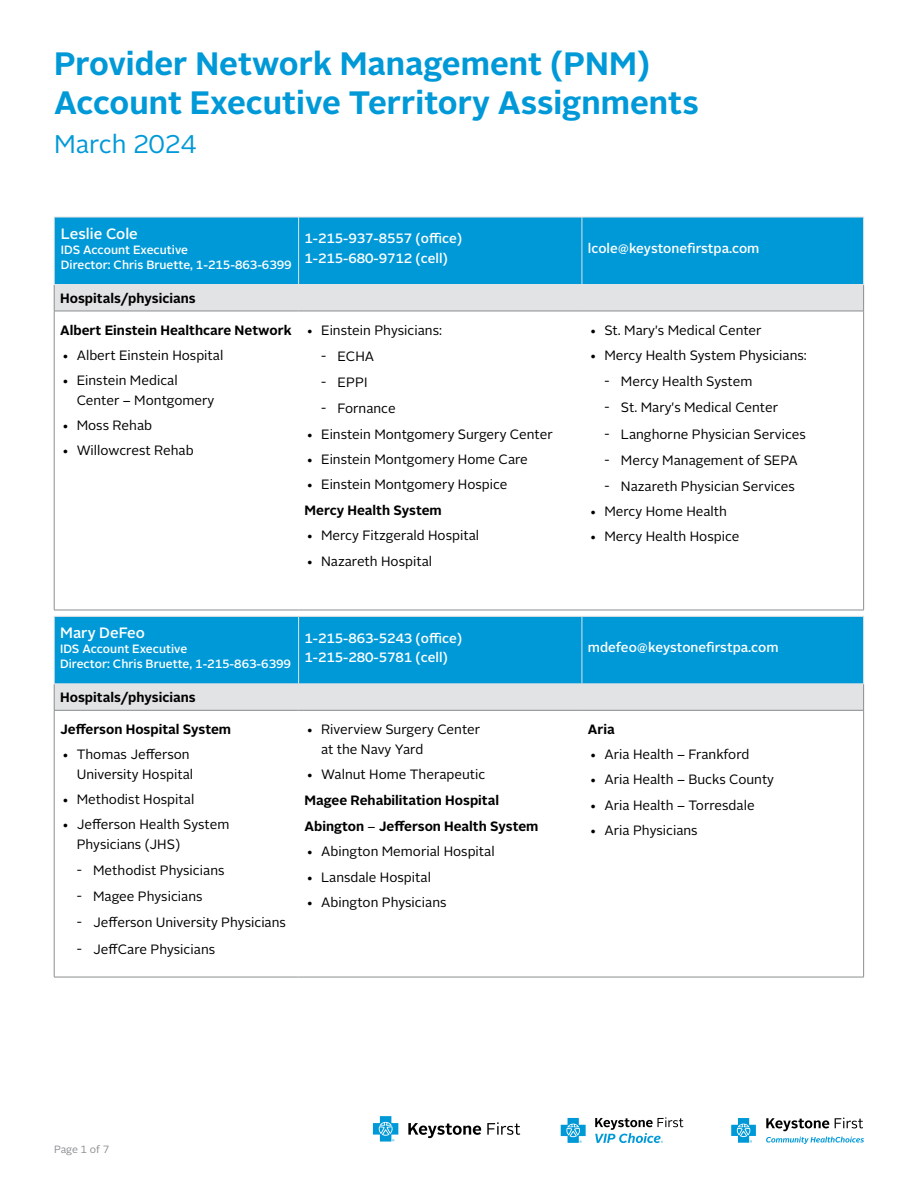
<style>
.page{position:relative;width:918px;height:1188px;background:#fff}
.page>*{position:absolute;margin:0;border:0;box-sizing:border-box;transform-origin:0 0}
.t1{font:700 32.4px/39.2px "Alright Sans";color:#0099d8}
.t2{font:25.5px "Alright Sans";color:#0099d8}
.t3{font:500 15px "Alright Sans";color:#fff}
.t4{font:13.5px/19.5px "Alright Sans";color:#000}
.copy{font:700 13.5px "Alright Sans";color:#000}
.copy-2{font:500 13.5px/19.5px "Alright Sans";color:#fff}
.t5{font:500 12px "Alright Sans";color:#fff}
.t6{font:10.5px "Alright Sans";letter-spacing:-.01em;color:#8b8e90}
.s1{font-weight:400}
</style>
<div class="page">
<div style="left:55px;top:218px;width:808px;height:66px;background:#0099d8"></div>
<div style="left:54px;top:285px;width:810px;height:26px;background:#e2e3e4"></div>
<hr style="left:54px;top:311px;width:245px;height:1px;background:#8b8e90">
<hr style="left:299px;top:311px;width:283px;height:1px;background:#8b8e90">
<hr style="left:582px;top:311px;width:282px;height:1px;background:#8b8e90">
<svg style="left:863px;top:285px;width:1px;height:26px"></svg>
<svg style="left:54px;top:285px;width:1px;height:26px"></svg>
<hr style="left:54px;top:311px;width:1px;height:299px;background:#8b8e90">
<hr style="left:863px;top:311px;width:1px;height:299px;background:#8b8e90">
<hr style="left:54px;top:610px;width:245px;height:1px;background:#8b8e90">
<hr style="left:299px;top:610px;width:283px;height:1px;background:#8b8e90">
<hr style="left:582px;top:610px;width:282px;height:1px;background:#8b8e90">
<hr style="left:54px;top:217px;width:245px;height:1px;background:#e2e3e4">
<hr style="left:54px;top:217px;width:1px;height:67px;background:#e2e3e4">
<hr style="left:299px;top:217px;width:283px;height:1px;background:#e2e3e4">
<hr style="left:298px;top:217px;width:1px;height:67px;background:#e2e3e4">
<hr style="left:582px;top:217px;width:282px;height:1px;background:#e2e3e4">
<hr style="left:582px;top:217px;width:1px;height:67px;background:#e2e3e4">
<hr style="left:863px;top:217px;width:1px;height:67px;background:#e2e3e4">
<hr style="left:54px;top:284px;width:245px;height:1px;background:#e2e3e4">
<hr style="left:299px;top:284px;width:283px;height:1px;background:#e2e3e4">
<hr style="left:582px;top:284px;width:282px;height:1px;background:#e2e3e4">
<div style="left:55px;top:617px;width:808px;height:67px;background:#0099d8"></div>
<div style="left:54px;top:684px;width:810px;height:26px;background:#e2e3e4"></div>
<hr style="left:54px;top:710px;width:245px;height:1px;background:#8b8e90">
<hr style="left:299px;top:710px;width:283px;height:1px;background:#8b8e90">
<hr style="left:582px;top:710px;width:282px;height:1px;background:#8b8e90">
<svg style="left:863px;top:685px;width:1px;height:25px"></svg>
<svg style="left:54px;top:685px;width:1px;height:25px"></svg>
<hr style="left:54px;top:710px;width:1px;height:267px;background:#8b8e90">
<hr style="left:863px;top:710px;width:1px;height:267px;background:#8b8e90">
<hr style="left:54px;top:977px;width:245px;height:1px;background:#8b8e90">
<hr style="left:299px;top:977px;width:283px;height:1px;background:#8b8e90">
<hr style="left:582px;top:977px;width:282px;height:1px;background:#8b8e90">
<hr style="left:54px;top:616px;width:245px;height:1px;background:#e2e3e4">
<hr style="left:54px;top:617px;width:1px;height:67px;background:#e2e3e4">
<hr style="left:299px;top:616px;width:283px;height:1px;background:#e2e3e4">
<hr style="left:298px;top:617px;width:1px;height:67px;background:#e2e3e4">
<hr style="left:582px;top:616px;width:282px;height:1px;background:#e2e3e4">
<hr style="left:582px;top:617px;width:1px;height:67px;background:#e2e3e4">
<hr style="left:863px;top:617px;width:1px;height:67px;background:#e2e3e4">
<svg style="left:408px;top:1123px;width:73px;height:15px"></svg>
<svg style="left:487px;top:1122px;width:33px;height:13px"></svg>
<svg style="left:373px;top:1116px;width:25px;height:26px"></svg>
<svg style="left:595px;top:1117px;width:89px;height:26px"></svg>
<svg style="left:561px;top:1118px;width:25px;height:25px"></svg>
<svg style="left:766px;top:1137px;width:98px;height:7px"></svg>
<svg style="left:766px;top:1118px;width:63px;height:13px"></svg>
<svg style="left:835px;top:1118px;width:28px;height:10px"></svg>
<svg style="left:731px;top:1118px;width:25px;height:25px"></svg>
<p class="t1" style="left:54px;top:44px;width:646px">Provider Network Management (PNM)<br>Account Executive Territory Assignments</p>
<p class="t2" style="left:54px;top:127px;width:144px">March 2024</p>
<p class="t3" style="left:61px;top:223px;width:78px">Leslie Cole</p>
<p class="t5" style="left:61px;top:241px;width:129px">IDS Account Executive</p>
<p class="t5" style="left:61px;top:256px;width:232px">Director: Chris Bruette, 1-215-863-6399</p>
<p class="copy" style="left:60px;top:288px;width:137px">Hospitals/physicians</p>
<p class="copy" style="left:60px;top:321px;width:233px">Albert Einstein Healthcare Network</p>
<p class="t4" style="left:62px;top:346px;width:163px">• Albert Einstein Hospital</p>
<p class="t4" style="left:77px;top:371px;width:139px;text-indent:-15px">• Einstein Medical<br>Center – Montgomery</p>
<p class="t4" style="left:62px;top:416px;width:92px">• Moss Rehab</p>
<p class="t4" style="left:62px;top:441px;width:134px">• Willowcrest Rehab</p>
<p class="copy-2" style="left:305px;top:229px;width:159px">1-215-937-8557 (office)<br>1-215-680-9712 (cell)</p>
<p class="copy-2" style="left:588px;top:239px;width:173px">lcole@keystonefirstpa.com</p>
<p class="t4" style="left:306px;top:321px;width:137px">• Einstein Physicians:</p>
<p class="t4" style="left:321px;top:347px;width:55px">̓ ECHA</p>
<p class="t4" style="left:321px;top:373px;width:48px">̓ EPPI</p>
<p class="t4" style="left:321px;top:399px;width:76px">̓ Fornance</p>
<p class="t4" style="left:306px;top:424px;width:248px">• Einstein Montgomery Surgery Center</p>
<p class="t4" style="left:306px;top:450px;width:223px">• Einstein Montgomery Home Care</p>
<p class="t4" style="left:306px;top:475px;width:203px">• Einstein Montgomery Hospice</p>
<p class="copy" style="left:305px;top:501px;width:139px">Mercy Health System</p>
<p class="t4" style="left:306px;top:526px;width:175px">• Mercy Fitzgerald Hospital</p>
<p class="t4" style="left:306px;top:551px;width:128px">• Nazareth Hospital</p>
<p class="t4" style="left:589px;top:321px;width:174px">• St. Mary's Medical Center</p>
<p class="t4" style="left:589px;top:346px;width:219px">• Mercy Health System Physicians:</p>
<p class="t4" style="left:604px;top:372px;width:149px">̓ Mercy Health System</p>
<p class="t4" style="left:604px;top:398px;width:175px">̓ St. Mary's Medical Center</p>
<p class="t4" style="left:604px;top:424px;width:203px">̓ Langhorne Physician Services</p>
<p class="t4" style="left:604px;top:451px;width:195px">̓ Mercy Management of SEPA</p>
<p class="t4" style="left:604px;top:477px;width:192px">̓ Nazareth Physician Services</p>
<p class="t4" style="left:589px;top:502px;width:139px">• Mercy Home Health</p>
<p class="t4" style="left:589px;top:527px;width:151px">• Mercy Health Hospice</p>
<p class="t3" style="left:60px;top:622px;width:86px">Mary DeFeo</p>
<p class="t5" style="left:60px;top:640px;width:129px">IDS Account Executive</p>
<p class="t5" style="left:60px;top:655px;width:232px">Director: Chris Bruette, 1-215-863-6399</p>
<p class="copy" style="left:60px;top:688px;width:137px">Hospitals/physicians</p>
<p class="copy" style="left:60px;top:720px;width:172px">Jefferson Hospital System</p>
<p class="t4" style="left:62px;top:745px;width:133px;text-align:right">• Thomas Jefferson<br>University Hospital</p>
<p class="t4" style="left:62px;top:790px;width:134px">• Methodist Hospital</p>
<p class="t4" style="left:77px;top:815px;width:154px;text-indent:-15px">• Jefferson Health System<br>Physicians (JHS)</p>
<p class="t4" style="left:77px;top:861px;width:149px">̓ Methodist Physicians</p>
<p class="t4" style="left:77px;top:887px;width:127px">̓ Magee Physicians</p>
<p class="t4" style="left:77px;top:913px;width:211px">̓ Jefferson University Physicians</p>
<p class="t4" style="left:77px;top:939px;width:140px">̓ JeffCare Physicians</p>
<p class="copy-2" style="left:305px;top:628px;width:159px">1-215-863-5243 (office)<br>1-215-280-5781 (cell)</p>
<p class="copy-2" style="left:588px;top:638px;width:192px">mdefeo@keystonefirstpa.com</p>
<p class="t4" style="left:321px;top:720px;width:161px;text-indent:-15px">• Riverview Surgery Center at the Navy Yard</p>
<p class="t4" style="left:306px;top:764px;width:181px">• Walnut Home Therapeutic</p>
<p class="copy" style="left:305px;top:791px;width:196px">Magee Rehabilitation Hospital</p>
<p class="copy" style="left:305px;top:817px;width:235px">Abington <span class="s1">–</span> Jefferson Health System</p>
<p class="t4" style="left:306px;top:842px;width:190px">• Abington Memorial Hospital</p>
<p class="t4" style="left:306px;top:867px;width:126px">• Lansdale Hospital</p>
<p class="t4" style="left:306px;top:893px;width:142px">• Abington Physicians</p>
<p class="copy" style="left:588px;top:720px;width:28px">Aria</p>
<p class="t4" style="left:589px;top:745px;width:162px">• Aria Health – Frankford</p>
<p class="t4" style="left:589px;top:770px;width:186px">• Aria Health – Bucks County</p>
<p class="t4" style="left:589px;top:795px;width:167px">• Aria Health – Torresdale</p>
<p class="t4" style="left:589px;top:821px;width:110px">• Aria Physicians</p>
<p class="t6" style="left:54px;top:1142px;width:57px">Page 1 of 7</p>
</div>
